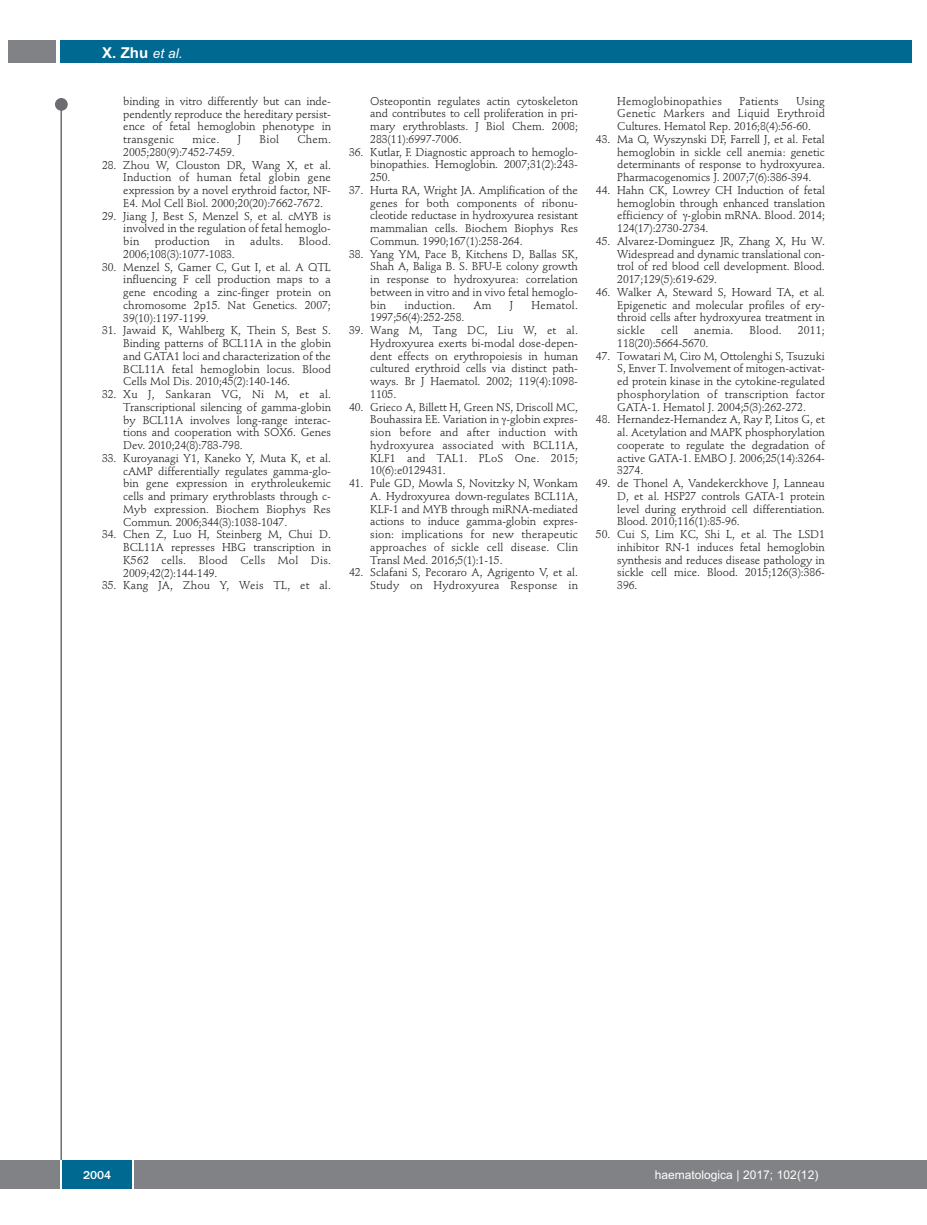
<style>
.page{position:relative;width:927px;height:1225px;background:#fff}
.page>*{position:absolute;margin:0;border:0;box-sizing:border-box;transform-origin:0 0}
.t1{font:700 15px "Arial";color:#fff}
.t2{font:12px "Arial";color:#fff}
.t3{font:500 12px "Franklin Gothic";color:#fff}
.t4{font:11.25px/12.8px "Stempel Schneidler";letter-spacing:-.005em;color:#231f20;text-align:justify}
.t5{font:11.25px "Stempel Schneidler";letter-spacing:.015em;color:#231f20}
.s1{font-weight:400;font-style:italic;font-size:13.5px}
</style>
<div class="page">
<div style="left:911px;top:1160px;width:16px;height:28px;background:#808285"></div>
<div style="left:55px;top:98px;width:13px;height:13px;background:#6c6d70;border-radius:50%"></div>
<hr style="left:60px;top:101px;width:2px;height:1061px;background:#6c6d70">
<div style="left:60px;top:40px;width:852px;height:22px;background:#006991"></div>
<div style="left:9px;top:40px;width:47px;height:22px;background:#808285"></div>
<div style="left:0;top:1160px;width:911px;height:28px;background:#808285"></div>
<div style="left:62px;top:1160px;width:71px;height:28px;background:#006991"></div>
<hr style="left:60px;top:1160px;width:2px;height:28px;background:#fff">
<svg style="left:133px;top:1160px;width:1px;height:28px"></svg>
<h1 class="t1" style="left:102px;top:44px;width:82px">X. Zhu <span class="s1">et al.</span></h1>
<p class="t4" style="left:123px;top:96px;width:209px">binding in vitro differently but can inde&shy;pendently reproduce the hereditary persist&shy;ence of fetal hemoglobin phenotype in transgenic</p>
<p class="t4" style="left:193px;top:134px;width:28px">mice.</p>
<p class="t4" style="left:238px;top:134px;width:5px">J</p>
<p class="t4" style="left:260px;top:134px;width:21px">Biol</p>
<p class="t4" style="left:297px;top:134px;width:35px">Chem.</p>
<p class="t4" style="left:123px;top:147px;width:113px">2005;280(9):7452-7459.</p>
<p class="t4" style="left:123px;top:159px;width:209px;text-indent:-21px">28. Zhou W, Clouston DR, Wang X, et al.<br>Induction of human fetal globin gene expression by a novel erythroid factor, NF-E4. Mol Cell Biol. 2000;20(20):7662-7672.</p>
<p class="t4" style="left:123px;top:210px;width:209px;text-indent:-21px">29. Jiang J, Best S, Menzel S, et al. cMYB is involved in the regulation of fetal hemoglo&shy;bin</p>
<p class="t5" style="left:155px;top:236px;width:56px">production</p>
<p class="t4" style="left:225px;top:236px;width:11px">in</p>
<p class="t4" style="left:250px;top:236px;width:35px">adults.</p>
<p class="t4" style="left:299px;top:236px;width:34px">Blood.</p>
<p class="t4" style="left:123px;top:249px;width:113px">2006;108(3):1077-1083.</p>
<p class="t4" style="left:123px;top:261px;width:209px;text-indent:-21px">30. Menzel S, Garner C, Gut I, et al. A QTL influencing F cell production maps to a gene encoding a zinc-finger protein on chromosome 2p15. Nat Genetics. 2007; 39(10):1197-1199.</p>
<p class="t4" style="left:123px;top:325px;width:209px;text-indent:-21px">31. Jawaid K, Wahlberg K, Thein S, Best S.<br>Binding patterns of BCL11A in the globin and GATA1 loci and characterization of the BCL11A fetal hemoglobin locus. Blood Cells Mol Dis. 2010;45(2):140-146.</p>
<p class="t4" style="left:123px;top:389px;width:209px;text-indent:-21px">32. Xu J, Sankaran VG, Ni M, et al.<br>Transcriptional silencing of gamma-globin by BCL11A involves long-range interac&shy;tions and cooperation with SOX6. Genes Dev. 2010;24(8):783-798.</p>
<p class="t4" style="left:123px;top:453px;width:209px;text-indent:-21px">33. Kuroyanagi Y1, Kaneko Y, Muta K, et al. cAMP differentially regulates gamma-glo&shy;bin gene expression in erythroleukemic cells and primary erythroblasts through c-Myb expression. Biochem Biophys Res Commun. 2006;344(3):1038-1047.</p>
<p class="t4" style="left:123px;top:529px;width:209px;text-indent:-21px">34. Chen Z, Luo H, Steinberg M, Chui D.<br>BCL11A represses HBG transcription in K562 cells. Blood Cells Mol Dis.<br>2009;42(2):144-149.</p>
<p class="t5" style="left:102px;top:581px;width:230px">35. Kang JA, Zhou Y, Weis TL, et al.</p>
<p class="t4" style="left:370px;top:96px;width:209px">Osteopontin regulates actin cytoskeleton and contributes to cell proliferation in pri&shy;mary erythroblasts. J Biol Chem. 2008; 283(11):6997-7006.</p>
<p class="t4" style="left:370px;top:146px;width:209px;text-indent:-21px">36. Kutlar, F. Diagnostic approach to hemoglo&shy;binopathies. Hemoglobin. 2007;31(2):243- 250.</p>
<p class="t4" style="left:370px;top:185px;width:209px;text-indent:-21px">37. Hurta RA, Wright JA. Amplification of the genes for both components of ribonu&shy;cleotide reductase in hydroxyurea resistant mammalian cells. Biochem Biophys Res Commun. 1990;167(1):258-264.</p>
<p class="t4" style="left:370px;top:248px;width:209px;text-indent:-21px">38. Yang YM, Pace B, Kitchens D, Ballas SK, Shah A, Baliga B. S. BFU-E colony growth in response to hydroxyurea: correlation between in vitro and in vivo fetal hemoglo&shy;bin</p>
<p class="t5" style="left:405px;top:300px;width:52px">induction.</p>
<p class="t4" style="left:474px;top:299px;width:20px">Am</p>
<p class="t4" style="left:510px;top:299px;width:5px">J</p>
<p class="t5" style="left:532px;top:300px;width:48px">Hematol.</p>
<p class="t4" style="left:370px;top:312px;width:96px">1997;56(4):252-258.</p>
<p class="t4" style="left:370px;top:325px;width:209px;text-indent:-21px">39. Wang M, Tang DC, Liu W, et al.<br>Hydroxyurea exerts bi-modal dose-depen&shy;dent effects on erythropoiesis in human cultured erythroid cells via distinct path&shy;ways. Br J Haematol. 2002; 119(4):1098- 1105.</p>
<p class="t4" style="left:370px;top:401px;width:209px;text-indent:-21px">40. Grieco A, Billett H, Green NS, Driscoll MC, Bouhassira EE. Variation in -globin expres&shy;sion before and after induction with hydroxyurea associated with BCL11A, KLF1 and TAL1. PLoS One. 2015; 10(6):e0129431.</p>
<p class="t4" style="left:370px;top:478px;width:209px;text-indent:-21px">41. Pule GD, Mowla S, Novitzky N, Wonkam A. Hydroxyurea down-regulates BCL11A, KLF-1 and MYB through miRNA-mediated actions to induce gamma-globin expres&shy;sion: implications for new therapeutic approaches of sickle cell disease. Clin Transl Med. 2016;5(1):1-15.</p>
<p class="t4" style="left:349px;top:567px;width:230px;text-align:right">42. Sclafani S, Pecoraro A, Agrigento V, et al.<br>Study on Hydroxyurea Response in</p>
<p class="t5" style="left:617px;top:96px;width:106px">Hemoglobinopathies</p>
<p class="t5" style="left:739px;top:96px;width:41px">Patients</p>
<p class="t4" style="left:617px;top:95px;width:209px;text-indent:179px">Using Genetic Markers and Liquid Erythroid Cultures. Hematol Rep. 2016;8(4):56-60.</p>
<p class="t4" style="left:617px;top:134px;width:209px;text-indent:-21px">43. Ma Q, Wyszynski DF, Farrell J, et al. Fetal hemoglobin in sickle cell anemia: genetic determinants of response to hydroxyurea.<br>Pharmacogenomics J. 2007;7(6):386-394.</p>
<p class="t4" style="left:617px;top:185px;width:209px;text-indent:-21px">44. Hahn CK, Lowrey CH Induction of fetal hemoglobin through enhanced translation efficiency of -globin mRNA. Blood. 2014; 124(17):2730-2734.</p>
<p class="t4" style="left:617px;top:236px;width:209px;text-indent:-21px">45. Alvarez-Dominguez JR, Zhang X, Hu W.<br>Widespread and dynamic translational con&shy;trol of red blood cell development. Blood.<br>2017;129(5):619-629.</p>
<p class="t4" style="left:617px;top:287px;width:209px;text-indent:-21px">46. Walker A, Steward S, Howard TA, et al.<br>Epigenetic and molecular profiles of ery&shy;throid cells after hydroxyurea treatment in sickle</p>
<p class="t4" style="left:661px;top:325px;width:18px">cell</p>
<p class="t4" style="left:694px;top:325px;width:41px">anemia.</p>
<p class="t4" style="left:750px;top:325px;width:34px">Blood.</p>
<p class="t4" style="left:798px;top:325px;width:28px">2011;</p>
<p class="t4" style="left:617px;top:338px;width:93px">118(20):5664-5670.</p>
<p class="t4" style="left:617px;top:350px;width:209px;text-indent:-21px">47. Towatari M, Ciro M, Ottolenghi S, Tsuzuki S, Enver T. Involvement of mitogen-activat&shy;ed protein kinase in the cytokine-regulated phosphorylation of transcription factor GATA-1. Hematol J. 2004;5(3):262-272.</p>
<p class="t4" style="left:617px;top:414px;width:209px;text-indent:-21px">48. Hernandez-Hernandez A, Ray P, Litos G, et al. Acetylation and MAPK phosphorylation cooperate to regulate the degradation of active GATA-1. EMBO J. 2006;25(14):3264- 3274.</p>
<p class="t4" style="left:617px;top:478px;width:209px;text-indent:-21px">49. de Thonel A, Vandekerckhove J, Lanneau D, et al. HSP27 controls GATA-1 protein level during erythroid cell differentiation.<br>Blood. 2010;116(1):85-96.</p>
<p class="t4" style="left:617px;top:529px;width:209px;text-indent:-21px">50. Cui S, Lim KC, Shi L, et al. The LSD1 inhibitor RN-1 induces fetal hemoglobin synthesis and reduces disease pathology in sickle cell mice. Blood. 2015;126(3):386- 396.</p>
<p class="t3" style="left:83px;top:1167px;width:30px">2004</p>
<p class="t2" style="left:655px;top:1167px;width:165px">haematologica | 2017; 102(12)</p>
</div>
